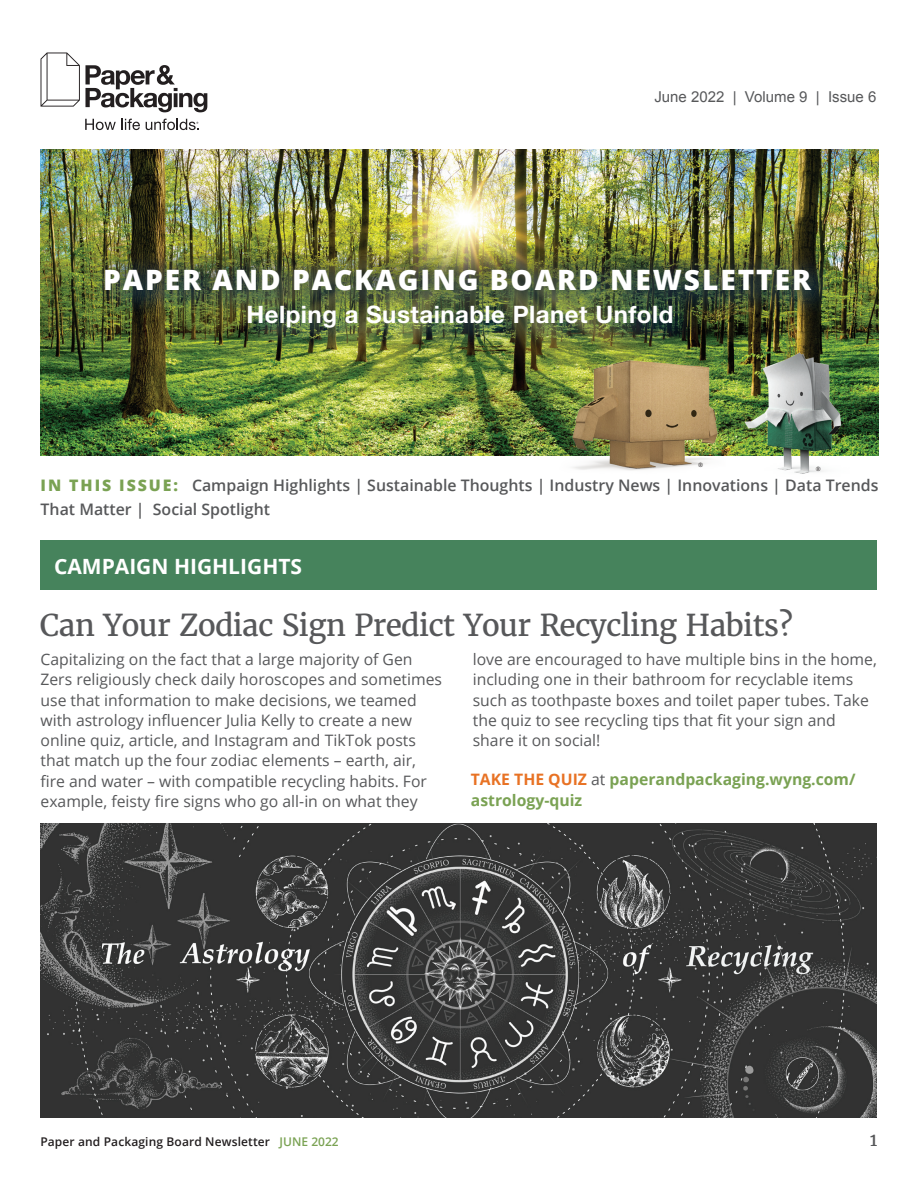
<style>
.page{position:relative;width:918px;height:1188px;background:#fff}
.page>*{position:absolute;margin:0;border:0;box-sizing:border-box;transform-origin:0 0}
.t1{font:30px "Merriweather";letter-spacing:-.025em;color:#57585a}
.t2{font:800 28.05px "Open Sans";letter-spacing:.07em;color:#fff}
.t3{font:700 24px "Helvetica Neue";letter-spacing:.02em;color:#fff}
.t4{font:700 21px "Open Sans";color:#fff}
.t5{font:18px "Merriweather";color:#57585a}
.t6{font:600 15.9px/24px "Open Sans";color:#57585a}
.t7{font:15.75px/20.2px "Open Sans";color:#57585a}
.t8{font:700 15.75px/20.2px "Open Sans";color:#7aa253}
.t9{font:15px "Arial";color:#57585a}
.t10{font:600 12px "Open Sans";letter-spacing:.01em;color:#231f20}
.t11{font:6px "Open Sans";color:#231f20}
.s1{font-weight:800;color:#7aa253}
.s2{color:#e87224}
.s3{font-weight:400;color:#57585a}
.s4{color:#7aa253}
</style>
<div class="page">
<img style="left:40px;top:149px;width:838px;height:307px">
<svg style="left:41px;top:52px;width:166px;height:60px"></svg>
<svg style="left:85px;top:119px;width:55px;height:11px"></svg>
<svg style="left:146px;top:119px;width:53px;height:11px"></svg>
<img style="left:735px;top:329px;width:144px;height:145px">
<img style="left:536px;top:356px;width:193px;height:115px">
<div style="left:40px;top:540px;width:837px;height:49px;background:#46835c"></div>
<div style="left:90px;top:254px;width:748px;height:102px;background:#1d8ac0;opacity:.75"></div>
<img style="left:76px;top:240px;width:762px;height:79px">
<img style="left:40px;top:824px;width:836px;height:293px">
<p class="t9" style="left:654px;top:87px;width:224px">June 2022 | Volume 9 | Issue 6</p>
<h2 class="t2" style="left:103px;top:258px;width:710px">PAPER AND PACKAGING BOARD NEWSLETTER</h2>
<h3 class="t3" style="left:247px;top:300px;width:429px">Helping a Sustainable Planet Unfold</h3>
<p class="t11" style="left:698px;top:461px;width:6px">®</p>
<p class="t11" style="left:816px;top:465px;width:6px">®</p>
<p class="t6" style="left:41px;top:473px;width:839px"><span class="s1">IN THIS ISSUE:</span> Campaign Highlights | Sustainable Thoughts | Industry News | Innovations | Data Trends<br>That Matter | Social Spotlight</p>
<h3 class="t4" style="left:54px;top:552px;width:250px">CAMPAIGN HIGHLIGHTS</h3>
<h1 class="t1" style="left:40px;top:607px;width:755px">Can Your Zodiac Sign Predict Your Recycling Habits?</h1>
<p class="t7" style="left:40px;top:649px;width:403px">Capitalizing on the fact that a large majority of Gen Zers religiously check daily horoscopes and sometimes use that information to make decisions, we teamed with astrology influencer Julia Kelly to create a new online quiz, article, and Instagram and TikTok posts that match up the four zodiac elements – earth, air, fire and water – with compatible recycling habits. For example, feisty fire signs who go all-in on what they</p>
<p class="t7" style="left:473px;top:649px;width:406px">love are encouraged to have multiple bins in the home, including one in their bathroom for recyclable items such as toothpaste boxes and toilet paper tubes. Take the quiz to see recycling tips that fit your sign and share it on social!</p>
<p class="t8" style="left:471px;top:769px;width:386px"><span class="s2">TAKE THE QUIZ</span> <span class="s3">at</span> paperandpackaging.wyng.com/ astrology-quiz</p>
<p class="t10" style="left:40px;top:1133px;width:300px">Paper and Packaging Board Newsletter <span class="s4">JUNE 2022</span></p>
<p class="t5" style="left:870px;top:1128px;width:9px">1</p>
</div>
